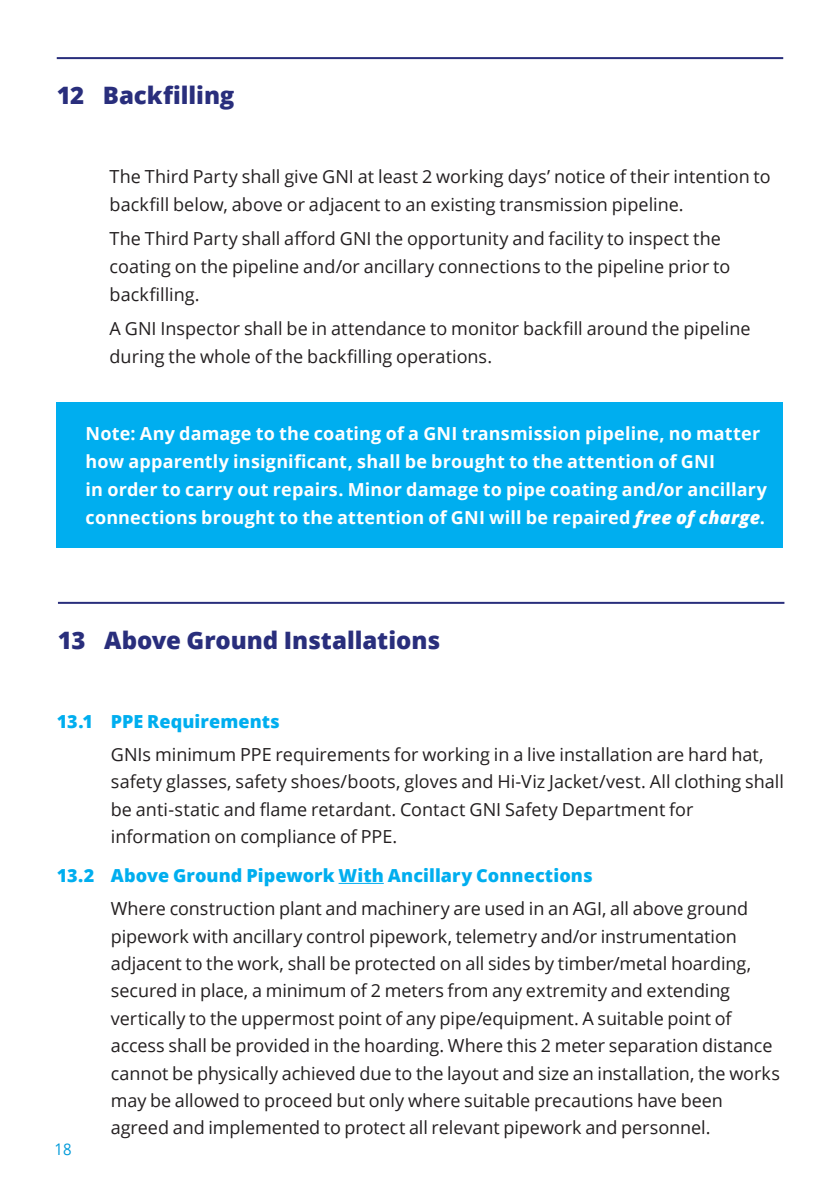
<style>
.page{position:relative;width:840px;height:1191px;background:#fff}
.page>*{position:absolute;margin:0;border:0;box-sizing:border-box;transform-origin:0 0}
.t1{font:800 24px "Open Sans";color:#292e7c}
.t2{font:18px/27.4px "Open Sans";color:#231f20}
.t3{font:700 18px/28px "Open Sans";letter-spacing:.01em;color:#fff}
.t4{font:800 18px "Open Sans";letter-spacing:.005em;color:#00aeef}
.t5{font:16px "Open Sans";color:#009ad9;scale:.93 1}
.s1{font-weight:800;font-style:italic}
</style>
<div class="page">
<div style="left:57px;top:403px;width:725px;height:145px;background:#00aeef"></div>
<hr style="left:57px;top:57px;width:725px;height:2px;background:#292e7c">
<hr style="left:338px;top:883px;width:45px;height:1px;background:#00aeef">
<hr style="left:58px;top:602px;width:726px;height:2px;background:#292e7c">
<h1 class="t1" style="left:57px;top:77px;width:179px">12 Backfilling</h1>
<p class="t2" style="left:109px;top:162px;width:662px;line-height:28px">The Third Party shall give GNI at least 2 working days’ notice of their intention to backfill below, above or adjacent to an existing transmission pipeline.</p>
<p class="t2" style="left:109px;top:224px;width:622px;line-height:28px">The Third Party shall afford GNI the opportunity and facility to inspect the coating on the pipeline and/or ancillary connections to the pipeline prior to backfilling.</p>
<p class="t2" style="left:109px;top:314px;width:642px;line-height:28px">A GNI Inspector shall be in attendance to monitor backfill around the pipeline during the whole of the backfilling operations.</p>
<p class="t3" style="left:86px;top:419px;width:682px">Note: Any damage to the coating of a GNI transmission pipeline, no matter how apparently insignificant, shall be brought to the attention of GNI<br>in order to carry out repairs. Minor damage to pipe coating and/or ancillary connections brought to the attention of GNI will be repaired <span class="s1">free of charge</span>.</p>
<h1 class="t1" style="left:58px;top:622px;width:383px">13 Above Ground Installations</h1>
<p class="t4" style="left:57px;top:707px;width:224px">13.1 PPE Requirements</p>
<p class="t2" style="left:111px;top:740px;width:674px">GNIs minimum PPE requirements for working in a live installation are hard hat, safety glasses, safety shoes/boots, gloves and Hi-Viz Jacket/vest. All clothing shall be anti-static and flame retardant. Contact GNI Safety Department for information on compliance of PPE.</p>
<p class="t4" style="left:57px;top:861px;width:537px">13.2 Above Ground Pipework With Ancillary Connections</p>
<p class="t2" style="left:111px;top:894px;width:670px">Where construction plant and machinery are used in an AGI, all above ground pipework with ancillary control pipework, telemetry and/or instrumentation adjacent to the work, shall be protected on all sides by timber/metal hoarding, secured in place, a minimum of 2 meters from any extremity and extending vertically to the uppermost point of any pipe/equipment. A suitable point of access shall be provided in the hoarding. Where this 2 meter separation distance cannot be physically achieved due to the layout and size an installation, the works may be allowed to proceed but only where suitable precautions have been agreed and implemented to protect all relevant pipework and personnel.</p>
<p class="t5" style="left:55px;top:1138px;width:20px">18</p>
</div>
